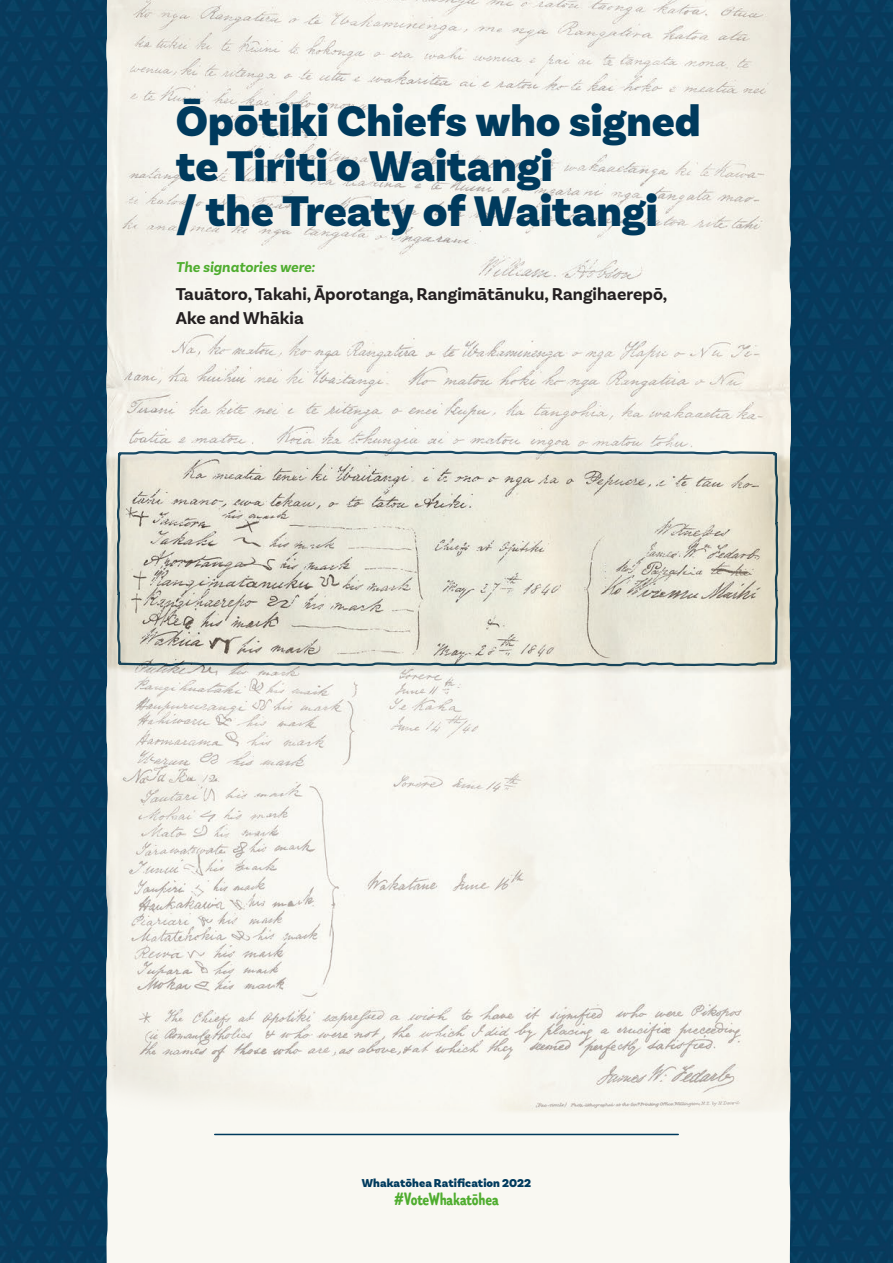
<style>
.page{position:relative;width:893px;height:1263px;background:#fff}
.page>*{position:absolute;margin:0;border:0;box-sizing:border-box;transform-origin:0 0}
.t1{font:900 45px/45px "Basic Sans";color:#003a5d}
.t2{font:700 18px/24px "Basic Sans";color:#231f20}
.t3{font:700 18px "TT Limes Sans";letter-spacing:-.01em;color:#4fad2f}
.t4{font:italic 700 15px "Basic Sans";color:#4fad2f}
.t5{font:900 12px "Basic Sans";letter-spacing:.005em;color:#003a5d}
</style>
<div class="page">
<img style="left:0;top:0;width:893px;height:1263px">
<div style="left:82px;top:0;width:733px;height:1263px;background:#073a5c"></div>
<div style="left:106px;top:1123px;width:685px;height:140px;background:#f9f8f2"></div>
<img style="left:106px;top:0;width:685px;height:1123px">
<div style="left:116px;top:450px;width:671px;height:225px;background:#2d292a;opacity:.2"></div>
<svg style="left:116px;top:449px;width:663px;height:218px;background:#dbd9cd"></svg>
<hr style="left:215px;top:1134px;width:463px;height:1px;background:#003a5d">
<h1 class="t1" style="left:176px;top:99px;width:526px">Ōpōtiki Chiefs who signed te Tiriti o Waitangi<br>/ the Treaty of Waitangi</h1>
<h3 class="t4" style="left:176px;top:258px;width:141px">The signatories were:</h3>
<h3 class="t2" style="left:176px;top:282px;width:493px">Tauātoro, Takahi, Āporotanga, Rangimātānuku, Rangihaerepō,<br>Ake and Whākia</h3>
<p class="t5" style="left:362px;top:1175px;width:171px">Whakatōhea Ratification 2022</p>
<p class="t3" style="left:394px;top:1187px;width:106px">#VoteWhakatōhea</p>
</div>
